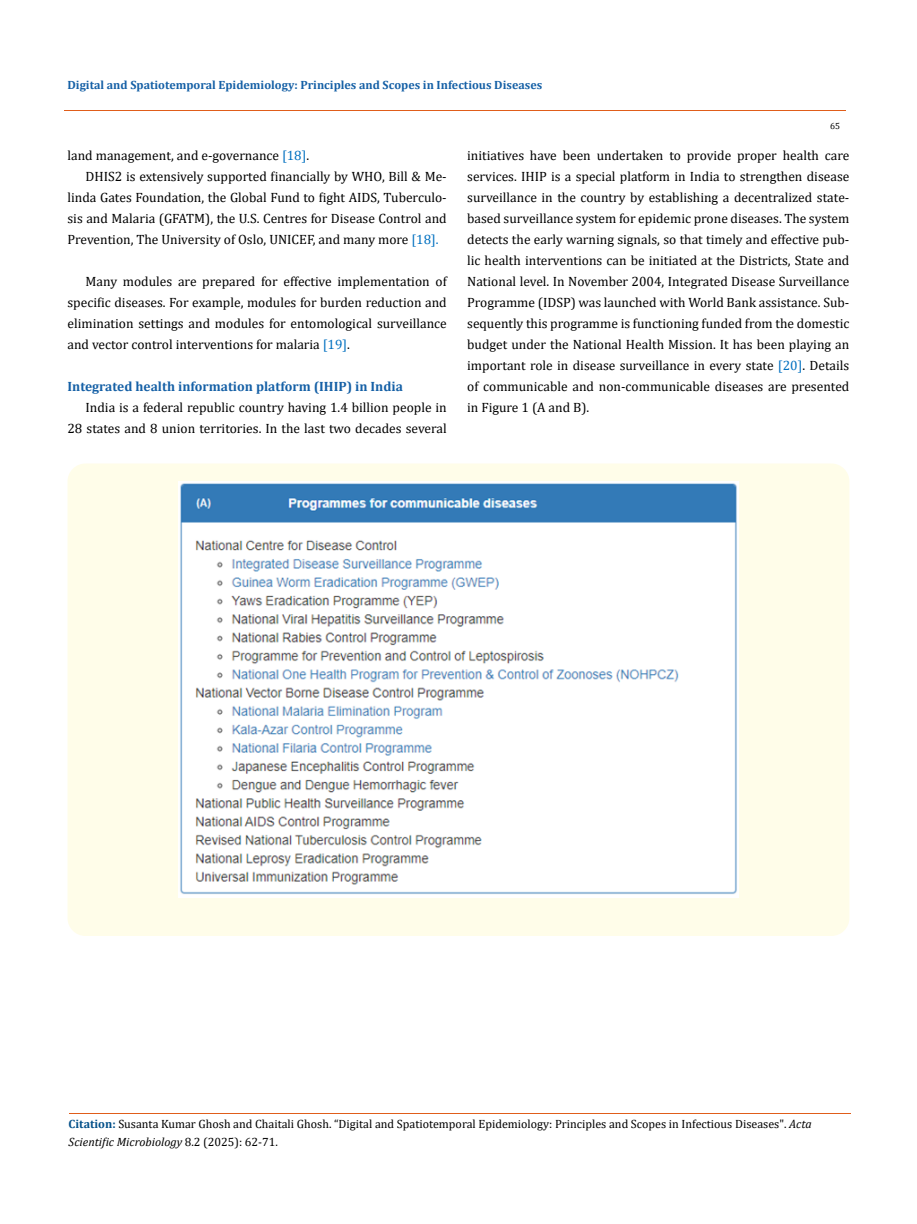
<style>
.page{position:relative;width:917px;height:1224px;background:#fff}
.page>*{position:absolute;margin:0;border:0;box-sizing:border-box;transform-origin:0 0}
.t1{font:13.5px/21px "Cambria";color:#000;text-align:justify}
.t2{font:700 13.5px "Cambria";color:#1560a6}
.t3{font:12px/18px "Cambria";color:#000}
.t4{font:700 12px "Cambria";color:#1560a6}
.t5{font:9px "Cambria";color:#000}
.s1{color:#0070c0}
.s2{font-weight:700;color:#035089}
.s3{font-style:italic}
</style>
<div class="page">
<hr style="left:64px;top:110px;width:782px;height:1px;background:#e05d1a">
<div style="left:67px;top:464px;width:782px;height:472px;background:#fffde9;border-radius:18px"></div>
<img style="left:178px;top:481px;width:561px;height:416px">
<hr style="left:69px;top:1113px;width:781px;height:1px;background:#e05d1a">
<p class="t4" style="left:67px;top:76px;width:476px">Digital and Spatiotemporal Epidemiology: Principles and Scopes in Infectious Diseases</p>
<p class="t5" style="left:830px;top:120px;width:11px">65</p>
<p class="t1" style="left:67px;top:145px;width:243px">land management, and e-governance <span class="s1">[18]</span>.</p>
<p class="t1" style="left:85px;top:166px;width:363px">DHIS2 is extensively supported financially by WHO, Bill &amp; Me-</p>
<p class="t1" style="left:67px;top:187px;width:381px">linda Gates Foundation, the Global Fund to fight AIDS, Tuberculo-</p>
<p class="t1" style="left:67px;top:208px;width:381px">sis and Malaria (GFATM), the U.S. Centres for Disease Control and</p>
<p class="t1" style="left:67px;top:229px;width:372px">Prevention, The University of Oslo, UNICEF, and many more <span class="s1">[18].</span></p>
<p class="t1" style="left:67px;top:271px;width:381px;text-indent:18px">Many modules are prepared for effective implementation of specific diseases. For example, modules for burden reduction and elimination settings and modules for entomological surveillance and vector control interventions for malaria <span class="s1">[19]</span>.</p>
<p class="t2" style="left:67px;top:377px;width:337px">Integrated health information platform (IHIP) in India</p>
<p class="t1" style="left:67px;top:397px;width:381px;text-align:right">India is a federal republic country having 1.4 billion people in<br>28 states and 8 union territories. In the last two decades several</p>
<p class="t1" style="left:467px;top:145px;width:384px">initiatives have been undertaken to provide proper health care services. IHIP is a special platform in India to strengthen disease surveillance in the country by establishing a decentralized state&shy;based surveillance system for epidemic prone diseases. The system detects the early warning signals, so that timely and effective pub&shy;lic health interventions can be initiated at the Districts, State and National level. In November 2004, Integrated Disease Surveillance Programme (IDSP) was launched with World Bank assistance. Sub&shy;sequently this programme is functioning funded from the domestic budget under the National Health Mission. It has been playing an important role in disease surveillance in every state <span class="s1">[20]</span>. Details of communicable and non-communicable diseases are presented in Figure 1 (A and B).</p>
<p class="t3" style="left:69px;top:1114px;width:744px"><span class="s2">Citation:</span> Susanta Kumar Ghosh and Chaitali Ghosh. “Digital and Spatiotemporal Epidemiology: Principles and Scopes in Infectious Diseases". <span class="s3">Acta<br>Scientific Microbiology</span> 8.2 (2025): 62-71.</p>
</div>
